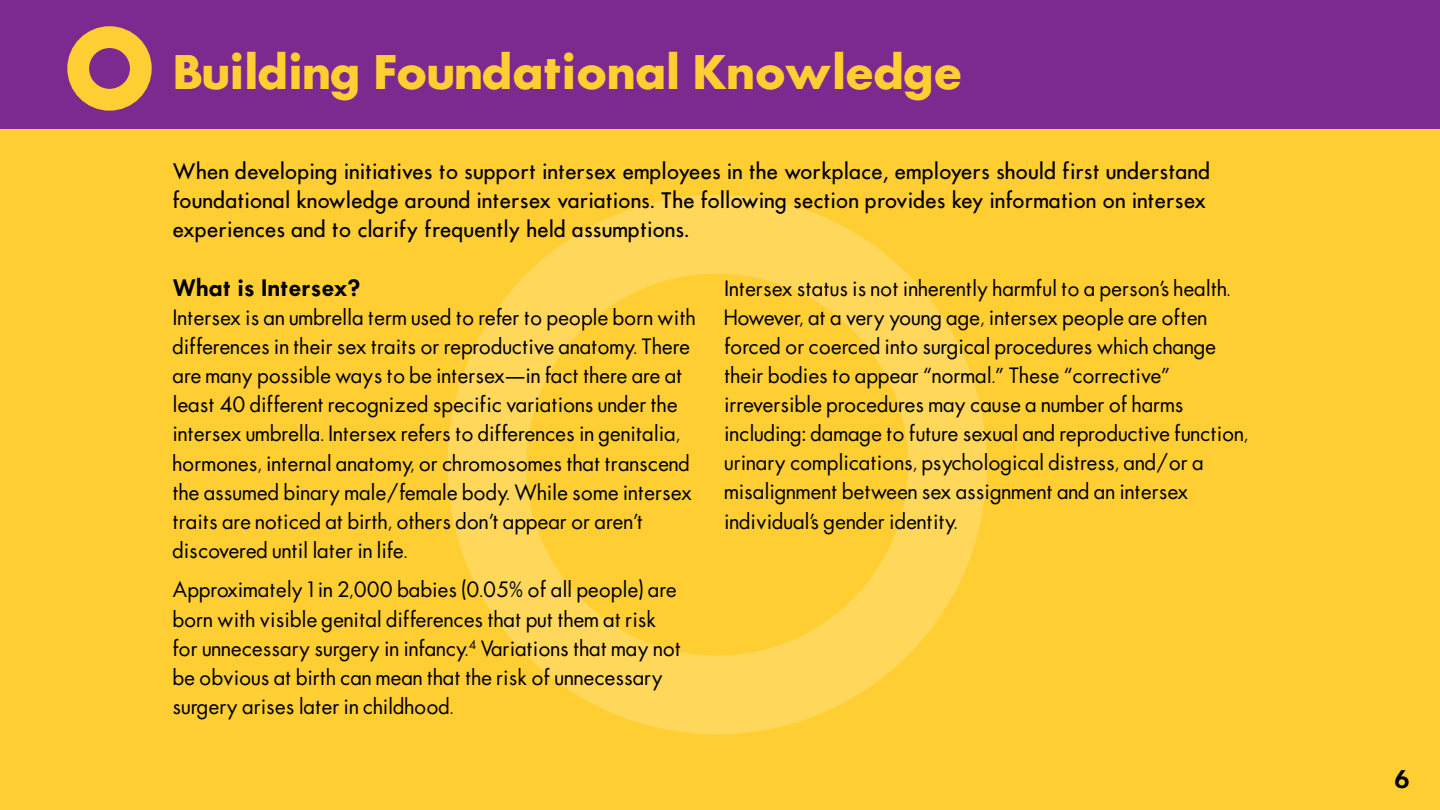
<style>
.page{position:relative;width:1440px;height:810px;background:#fff}
.page>*{position:absolute;margin:0;border:0;box-sizing:border-box;transform-origin:0 0}
.t1{font:700 45px "Futura";letter-spacing:-.03em;color:#ffce32}
.t2{font:600 22.5px "Futura";color:#000}
.t3{font:21px/29.1px "Futura";color:#000}
.t4{font:500 21px/29.1px "Futura";color:#000}
.t5{font:600 21px "Futura";color:#000}
</style>
<div class="page">
<div style="left:0;top:0;width:1440px;height:129px;background:#7c2a90"></div>
<div style="left:0;top:129px;width:1440px;height:681px;background:#ffce32"></div>
<div style="left:67px;top:26px;width:85px;height:85px;border:22px solid #ffce32;border-radius:50%"></div>
<div style="left:447px;top:195px;width:540px;height:539px;border:79px solid #fff;border-radius:50%"></div>
<h1 class="t1" style="left:172px;top:41px;width:792px">Building Foundational Knowledge</h1>
<p class="t4" style="left:172px;top:156px;width:1039px">When developing initiatives to support intersex employees in the workplace, employers should first understand foundational knowledge around intersex variations. The following section provides key information on intersex experiences and to clarify frequently held assumptions.</p>
<p class="t5" style="left:172px;top:273px;width:189px">What is Intersex?</p>
<p class="t3" style="left:172px;top:303px;width:524px">Intersex is an umbrella term used to refer to people born with differences in their sex traits or reproductive anatomy. There are many possible ways to be intersex—in fact there are at least 40 different recognized specific variations under the intersex umbrella. Intersex refers to differences in genitalia, hormones, internal anatomy, or chromosomes that transcend the assumed binary male/female body. While some intersex traits are noticed at birth, others don’t appear or aren’t discovered until later in life.</p>
<p class="t3" style="left:172px;top:575px;width:510px">Approximately 1 in 2,000 babies (0.05% of all people) are born with visible genital differences that put them at risk for unnecessary surgery in infancy.<sup>4</sup> Variations that may not be obvious at birth can mean that the risk of unnecessary surgery arises later in childhood.</p>
<p class="t3" style="left:724px;top:273px;width:526px">Intersex status is not inherently harmful to a person’s health.<br>However, at a very young age, intersex people are often forced or coerced into surgical procedures which change their bodies to appear “normal.” These “corrective” irreversible procedures may cause a number of harms including: damage to future sexual and reproductive function, urinary complications, psychological distress, and/or a misalignment between sex assignment and an intersex individual’s gender identity.</p>
<p class="t2" style="left:1394px;top:764px;width:17px">6</p>
</div>
